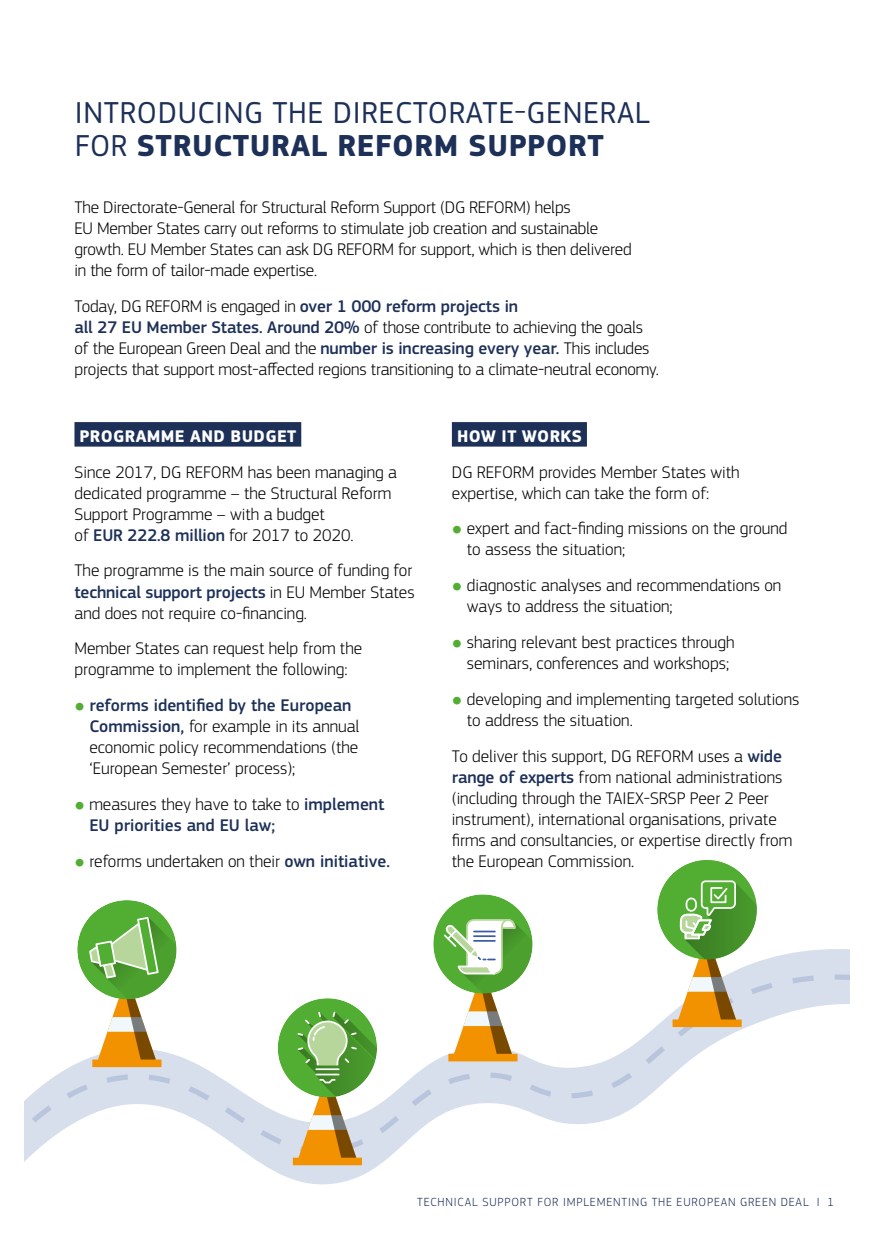
<style>
.page{position:relative;width:874px;height:1241px;background:#fff}
.page>*{position:absolute;margin:0;border:0;box-sizing:border-box;transform-origin:0 0}
.t1{font:31.5px/33.2px "EC Square Sans Pro";letter-spacing:.02em;color:#1d3058}
.t2{font:300 17.5px/21px "EC Square Sans Pro";color:#000}
.t3{font:500 17.5px/21px "EC Square Sans Pro";color:#1d3058}
.t4{font:700 17.5px "EC Square Sans Pro";letter-spacing:.02em;color:#fff}
.t5{font:300 12.25px "EC Square Sans Pro";letter-spacing:.07em;color:#1d3058}
.s1{font-weight:700}
.s2{font-weight:500;color:#1d3058}
.s3{font-size:12.25px;color:#52ae32}
.s4{font-weight:300;font-size:12.25px;color:#52ae32}
.s5{font-weight:300;color:#000}
</style>
<div class="page">
<div style="left:74px;top:422px;width:227px;height:24px;background:#1d3058"></div>
<div style="left:451px;top:422px;width:135px;height:24px;background:#1d3058"></div>
<svg style="left:77px;top:948px;width:771px;height:26px"></svg>
<svg style="left:84px;top:974px;width:764px;height:22px"></svg>
<svg style="left:25px;top:996px;width:823px;height:189px"></svg>
<div style="left:657px;top:859px;width:99px;height:100px;background:#52ae32;border-radius:50%"></div>
<svg style="left:277px;top:998px;width:100px;height:166px"></svg>
<hr style="left:316px;top:1073px;width:22px;height:2px;background:#fff">
<div style="left:433px;top:894px;width:99px;height:99px;background:#52ae32;border-radius:50%"></div>
<svg style="left:442px;top:918px;width:90px;height:143px"></svg>
<div style="left:77px;top:899px;width:99px;height:100px;background:#52ae32;border-radius:50%"></div>
<svg style="left:88px;top:915px;width:88px;height:151px"></svg>
<svg style="left:672px;top:879px;width:84px;height:147px"></svg>
<h1 class="t1" style="left:75px;top:96px;width:576px">INTRODUCING THE DIRECTORATE-GENERAL<br>FOR <span class="s1">STRUCTURAL REFORM SUPPORT</span></h1>
<p class="t2" style="left:74px;top:196px;width:558px">The Directorate-General for Structural Reform Support (DG REFORM) helps<br>EU Member States carry out reforms to stimulate job creation and sustainable growth. EU Member States can ask DG REFORM for support, which is then delivered in the form of tailor-made expertise.</p>
<p class="t2" style="left:74px;top:295px;width:586px">Today, DG REFORM is engaged in <span class="s2">over 1 000 reform projects in<br>all 27 EU Member States. Around 20%</span> of those contribute to achieving the goals of the European Green Deal and the <span class="s2">number is increasing every year.</span> This includes projects that support most-affected regions transitioning to a climate-neutral economy.</p>
<p class="t4" style="left:80px;top:425px;width:218px">PROGRAMME AND BUDGET</p>
<p class="t2" style="left:74px;top:461px;width:324px">Since 2017, DG REFORM has been managing a dedicated programme – the Structural Reform Support Programme – with a budget<br>of <span class="s2">EUR 222.8 million</span> for 2017 to 2020.</p>
<p class="t2" style="left:74px;top:560px;width:341px">The programme is the main source of funding for <span class="s2">technical support projects</span> in EU Member States and does not require co-financing.</p>
<p class="t2" style="left:74px;top:638px;width:289px">Member States can request help from the programme to implement the following:</p>
<p class="t2" style="left:89px;top:695px;width:271px;text-indent:-15px"><span class="s3">●</span> <span class="s2">reforms identified by the European Commission,</span> for example in its annual economic policy recommendations (the ‘European Semester’ process);</p>
<p class="t3" style="left:89px;top:794px;width:296px;text-indent:-15px"><span class="s4">●</span> <span class="s5">measures they have to take to</span> implement<br>EU priorities and EU law;</p>
<p class="t2" style="left:74px;top:850px;width:317px"><span class="s3">●</span> reforms undertaken on their <span class="s2">own initiative.</span></p>
<p class="t4" style="left:457px;top:425px;width:126px">HOW IT WORKS</p>
<p class="t2" style="left:451px;top:461px;width:289px">DG REFORM provides Member States with expertise, which can take the form of:</p>
<p class="t2" style="left:466px;top:518px;width:322px;text-indent:-15px"><span class="s3">●</span> expert and fact-finding missions on the ground to assess the situation;</p>
<p class="t2" style="left:466px;top:575px;width:316px;text-indent:-15px"><span class="s3">●</span> diagnostic analyses and recommendations on ways to address the situation;</p>
<p class="t2" style="left:451px;top:632px;width:284px;text-align:center"><span class="s3">●</span> sharing relevant best practices through seminars, conferences and workshops;</p>
<p class="t2" style="left:466px;top:688px;width:334px;text-indent:-15px"><span class="s3">●</span> developing and implementing targeted solutions to address the situation.</p>
<p class="t2" style="left:451px;top:745px;width:342px">To deliver this support, DG REFORM uses a <span class="s2">wide range of experts</span> from national administrations (including through the TAIEX-SRSP Peer 2 Peer instrument), international organisations, private firms and consultancies, or expertise directly from the European Commission.</p>
<p class="t5" style="left:417px;top:1194px;width:418px">TECHNICAL SUPPORT FOR IMPLEMENTING THE EUROPEAN GREEN DEAL I 1</p>
</div>
